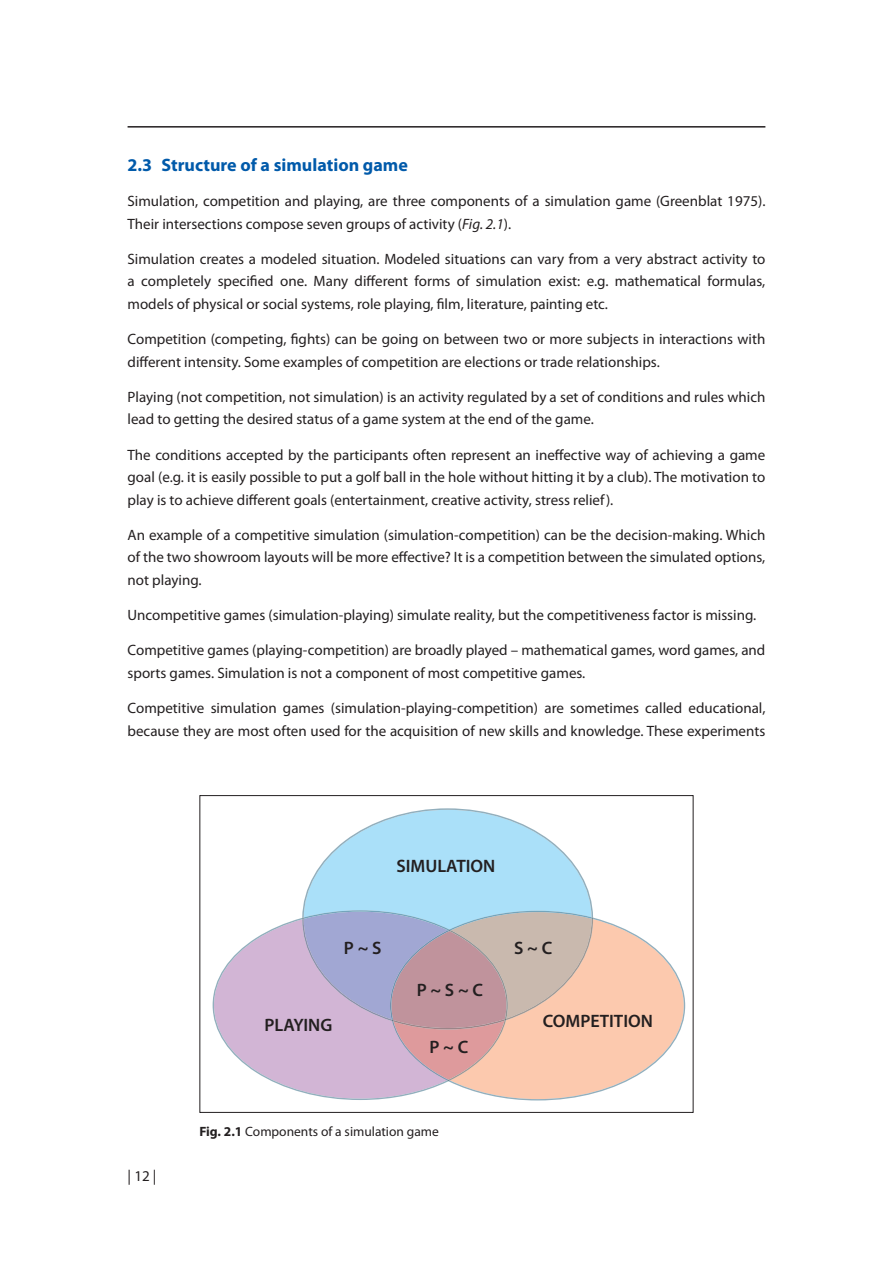
<style>
.page{position:relative;width:893px;height:1263px;background:#fff}
.page>*{position:absolute;margin:0;border:0;box-sizing:border-box;transform-origin:0 0}
.t1{font:600 18px "Myriad Pro";color:#231f20}
.t2{font:700 18px "Myriad Pro";color:#015aaa}
.t3{font:15px/22.5px "Myriad Pro";color:#231f20}
.t4{font:13.5px "Myriad Pro";color:#231f20}
.s1{font-style:italic}
.s2{font-weight:700}
</style>
<div class="page">
<hr style="left:128px;top:126px;width:637px;height:2px;background:#231f20">
<svg style="left:213px;top:808px;width:472px;height:292px"></svg>
<div style="left:199px;top:795px;width:494px;height:318px;border:1px solid #231f20"></div>
<p class="t2" style="left:128px;top:153px;width:282px">2.3 Structure of a simulation game</p>
<p class="t3" style="left:128px;top:190px;width:639px">Simulation, competition and playing, are three components of a simulation game (Greenblat 1975).<br>Their intersections compose seven groups of activity (<span class="s1">Fig. 2.1</span>).</p>
<p class="t3" style="left:128px;top:247px;width:639px;text-align:justify">Simulation creates a modeled situation. Modeled situations can vary from a very abstract activity to a completely specified one. Many different forms of simulation exist: e.g. mathematical formulas, models of physical or social systems, role playing, film, literature, painting etc.</p>
<p class="t3" style="left:128px;top:328px;width:639px">Competition (competing, fights) can be going on between two or more subjects in interactions with different intensity. Some examples of competition are elections or trade relationships.</p>
<p class="t3" style="left:128px;top:385px;width:639px">Playing (not competition, not simulation) is an activity regulated by a set of conditions and rules which lead to getting the desired status of a game system at the end of the game.</p>
<p class="t3" style="left:128px;top:443px;width:639px;text-align:justify">The conditions accepted by the participants often represent an ineffective way of achieving a game goal (e.g. it is easily possible to put a golf ball in the hole without hitting it by a club). The motivation to play is to achieve different goals (entertainment, creative activity, stress relief).</p>
<p class="t3" style="left:128px;top:523px;width:639px;text-align:justify">An example of a competitive simulation (simulation-competition) can be the decision-making. Which of the two showroom layouts will be more effective? It is a competition between the simulated options, not playing.</p>
<p class="t3" style="left:128px;top:604px;width:630px">Uncompetitive games (simulation-playing) simulate reality, but the competitiveness factor is missing.</p>
<p class="t3" style="left:128px;top:639px;width:639px">Competitive games (playing-competition) are broadly played – mathematical games, word games, and sports games. Simulation is not a component of most competitive games.</p>
<p class="t3" style="left:128px;top:697px;width:639px">Competitive simulation games (simulation-playing-competition) are sometimes called educational, because they are most often used for the acquisition of new skills and knowledge. These experiments</p>
<p class="t1" style="left:396px;top:855px;width:100px">SIMULATION</p>
<p class="t1" style="left:344px;top:937px;width:39px">P ~ S</p>
<p class="t1" style="left:417px;top:978px;width:68px">P ~ S ~ C</p>
<p class="t1" style="left:514px;top:937px;width:40px">S ~ C</p>
<p class="t1" style="left:264px;top:1014px;width:69px">PLAYING</p>
<p class="t1" style="left:543px;top:1009px;width:112px">COMPETITION</p>
<p class="t1" style="left:429px;top:1036px;width:40px">P ~ C</p>
<p class="t3" style="left:128px;top:1164px;width:30px">| 12 |</p>
<p class="t4" style="left:199px;top:1123px;width:241px"><span class="s2">Fig. 2.1</span> Components of a simulation game</p>
</div>
